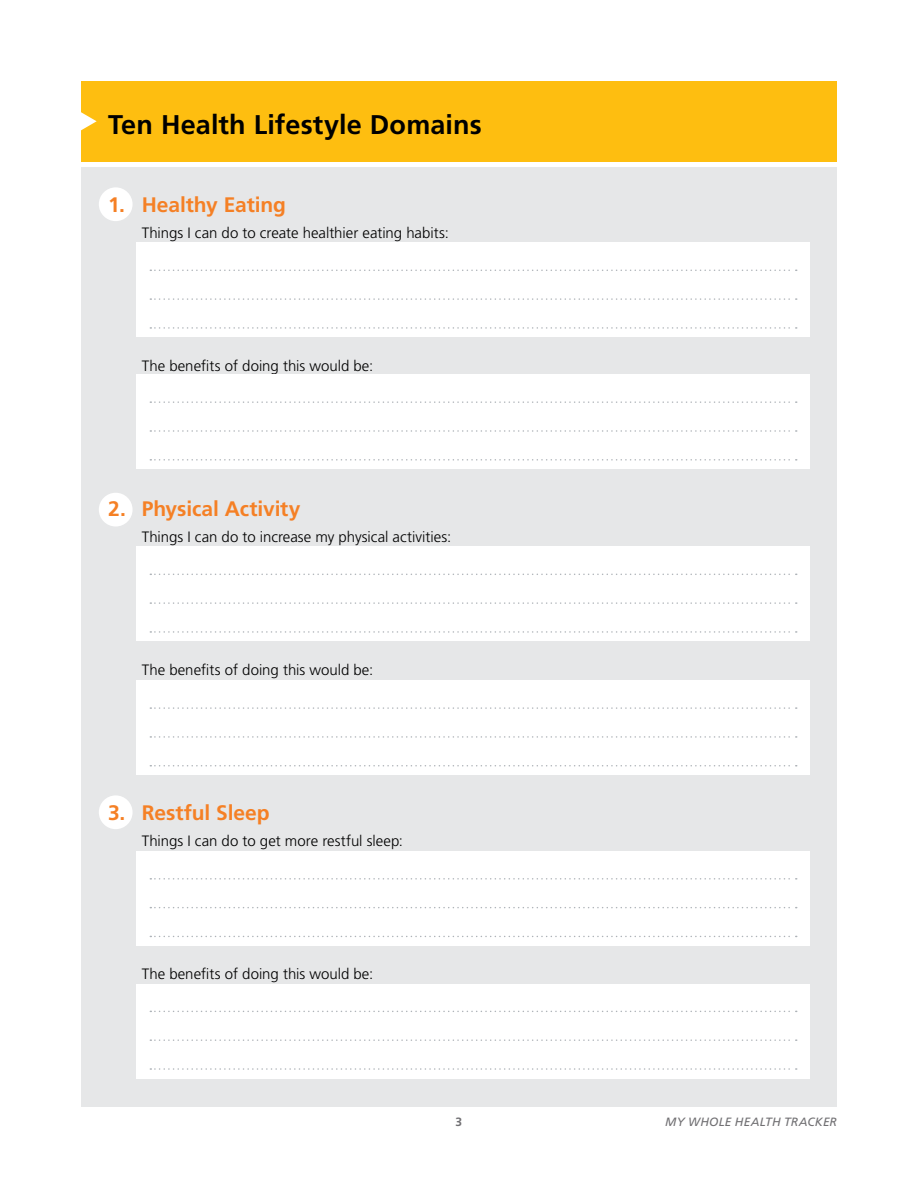
<style>
.page{position:relative;width:918px;height:1188px;background:#fff}
.page>*{position:absolute;margin:0;border:0;box-sizing:border-box;transform-origin:0 0}
.t1{font:700 27px "Frutiger LT Std";letter-spacing:.005em;color:#000}
.t2{font:700 21px "Frutiger LT Std";letter-spacing:-.005em;color:#f58025}
.t3{font:300 15px "Frutiger LT Std";color:#000}
.t4{font:italic 12px "Frutiger LT Std";letter-spacing:.015em;color:#717073}
.t5{font:700 12px "Frutiger LT Std";color:#717073}
</style>
<div class="page">
<div style="left:81px;top:81px;width:756px;height:81px;background:#febe10"></div>
<div style="left:81px;top:167px;width:756px;height:940px;background:#e6e7e8"></div>
<div style="left:99px;top:187px;width:34px;height:34px;background:#fff;border-radius:50%"></div>
<div style="left:99px;top:493px;width:34px;height:33px;background:#fff;border-radius:50%"></div>
<div style="left:99px;top:795px;width:34px;height:34px;background:#fff;border-radius:50%"></div>
<svg style="left:81px;top:112px;width:16px;height:19px"></svg>
<div style="left:136px;top:243px;width:674px;height:94px;background:#fff"></div>
<svg style="left:150px;top:270px;width:647px;height:1px"></svg>
<svg style="left:150px;top:327px;width:647px;height:2px"></svg>
<svg style="left:150px;top:298px;width:647px;height:2px"></svg>
<div style="left:136px;top:375px;width:674px;height:94px;background:#fff"></div>
<svg style="left:150px;top:401px;width:647px;height:2px"></svg>
<svg style="left:150px;top:459px;width:647px;height:2px"></svg>
<svg style="left:150px;top:430px;width:647px;height:2px"></svg>
<div style="left:136px;top:547px;width:674px;height:94px;background:#fff"></div>
<svg style="left:150px;top:574px;width:647px;height:1px"></svg>
<svg style="left:150px;top:631px;width:647px;height:2px"></svg>
<svg style="left:150px;top:602px;width:647px;height:2px"></svg>
<div style="left:136px;top:681px;width:674px;height:94px;background:#fff"></div>
<svg style="left:150px;top:707px;width:647px;height:2px"></svg>
<svg style="left:150px;top:765px;width:647px;height:2px"></svg>
<svg style="left:150px;top:736px;width:647px;height:2px"></svg>
<div style="left:136px;top:851px;width:674px;height:95px;background:#fff"></div>
<svg style="left:150px;top:878px;width:647px;height:2px"></svg>
<svg style="left:150px;top:936px;width:647px;height:1px"></svg>
<svg style="left:150px;top:907px;width:647px;height:1px"></svg>
<div style="left:136px;top:984px;width:674px;height:94px;background:#fff"></div>
<svg style="left:150px;top:1011px;width:647px;height:1px"></svg>
<svg style="left:150px;top:1068px;width:647px;height:2px"></svg>
<svg style="left:150px;top:1039px;width:647px;height:2px"></svg>
<h1 class="t1" style="left:108px;top:108px;width:375px">Ten Health Lifestyle Domains</h1>
<h2 class="t2" style="left:108px;top:192px;width:180px">1. Healthy Eating</h2>
<p class="t3" style="left:142px;top:224px;width:309px">Things I can do to create healthier eating habits:</p>
<p class="t3" style="left:142px;top:357px;width:233px">The benefits of doing this would be:</p>
<h2 class="t2" style="left:108px;top:496px;width:194px">2. Physical Activity</h2>
<p class="t3" style="left:142px;top:528px;width:311px">Things I can do to increase my physical activities:</p>
<p class="t3" style="left:142px;top:661px;width:233px">The benefits of doing this would be:</p>
<h2 class="t2" style="left:108px;top:801px;width:163px">3. Restful Sleep</h2>
<p class="t3" style="left:142px;top:833px;width:263px">Things I can do to get more restful sleep:</p>
<p class="t3" style="left:142px;top:966px;width:233px">The benefits of doing this would be:</p>
<p class="t5" style="left:456px;top:1115px;width:8px">3</p>
<p class="t4" style="left:665px;top:1115px;width:173px">MY WHOLE HEALTH TRACKER</p>
</div>
